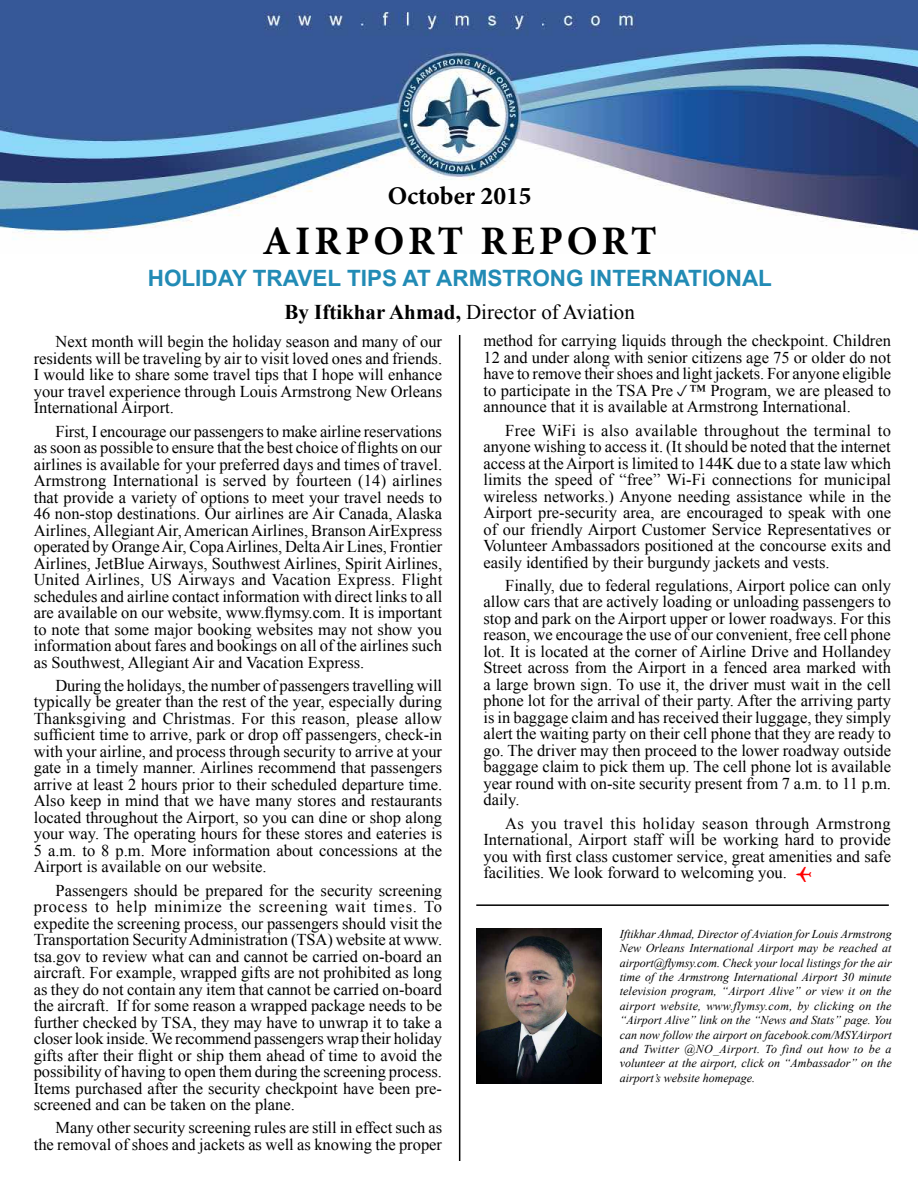
<style>
.page{position:relative;width:918px;height:1188px;background:#fff}
.page>*{position:absolute;margin:0;border:0;box-sizing:border-box;transform-origin:0 0}
.t1{font:700 40.5px "Minion Pro";letter-spacing:.1em;color:#000}
.t2{font:700 25.5px "Minion Pro";color:#000}
.t3{font:700 22.5px "Arial";color:#228bb5}
.t4{font:21px "Times New Roman";color:#000}
.t5{font:16.5px/16.5px "Times New Roman";color:#000;text-align:justify}
.t6{font:italic 12px/14.4px "Times New Roman";color:#000;text-align:justify}
.s1{font-weight:700}
</style>
<div class="page">
<img style="left:1px;top:0;width:917px;height:240px">
<hr style="left:459px;top:335px;width:1px;height:826px;background:#000">
<img style="left:477px;top:929px;width:125px;height:155px">
<hr style="left:476px;top:904px;width:413px;height:2px;background:#000">
<h2 class="t2" style="left:388px;top:178px;width:145px">October 2015</h2>
<h1 class="t1" style="left:262px;top:212px;width:396px">AIRPORT REPORT</h1>
<h3 class="t3" style="left:148px;top:263px;width:626px">HOLIDAY TRAVEL TIPS AT ARMSTRONG INTERNATIONAL</h3>
<p class="t4" style="left:285px;top:298px;width:352px"><span class="s1">By Iftikhar Ahmad,</span> Director of Aviation</p>
<p class="t5" style="left:34px;top:333px;width:410px;text-indent:22px">Next month will begin the holiday season and many of our residents will be traveling by air to visit loved ones and friends.<br>I would like to share some travel tips that I hope will enhance your travel experience through Louis Armstrong New Orleans International Airport.</p>
<p class="t5" style="left:34px;top:423px;width:410px;text-indent:22px">First, I encourage our passengers to make airline reservations as soon as possible to ensure that the best choice of flights on our airlines is available for your preferred days and times of travel.<br>Armstrong International is served by fourteen (14) airlines that provide a variety of options to meet your travel needs to 46 non-stop destinations. Our airlines are Air Canada, Alaska Airlines, Allegiant Air, American Airlines, Branson AirExpress operated by Orange Air, Copa Airlines, Delta Air Lines, Frontier Airlines, JetBlue Airways, Southwest Airlines, Spirit Airlines, United Airlines, US Airways and Vacation Express. Flight schedules and airline contact information with direct links to all are available on our website, www.flymsy.com. It is important to note that some major booking websites may not show you information about fares and bookings on all of the airlines such as Southwest, Allegiant Air and Vacation Express.</p>
<p class="t5" style="left:34px;top:677px;width:410px;text-indent:22px">During the holidays, the number of passengers travelling will typically be greater than the rest of the year, especially during Thanksgiving and Christmas. For this reason, please allow sufficient time to arrive, park or drop off passengers, check-in with your airline, and process through security to arrive at your gate in a timely manner. Airlines recommend that passengers arrive at least 2 hours prior to their scheduled departure time.<br>Also keep in mind that we have many stores and restaurants located throughout the Airport, so you can dine or shop along your way. The operating hours for these stores and eateries is 5 a.m. to 8 p.m. More information about concessions at the Airport is available on our website.</p>
<p class="t5" style="left:34px;top:882px;width:410px;text-indent:22px">Passengers should be prepared for the security screening process to help minimize the screening wait times. To expedite the screening process, our passengers should visit the Transportation Security Administration (TSA) website at www. tsa.gov to review what can and cannot be carried on-board an aircraft. For example, wrapped gifts are not prohibited as long as they do not contain any item that cannot be carried on-board the aircraft. If for some reason a wrapped package needs to be further checked by TSA, they may have to unwrap it to take a closer look inside. We recommend passengers wrap their holiday gifts after their flight or ship them ahead of time to avoid the possibility of having to open them during the screening process.<br>Items purchased after the security checkpoint have been pre&shy;screened and can be taken on the plane.</p>
<p class="t5" style="left:34px;top:1119px;width:410px;text-align:right">Many other security screening rules are still in effect such as the removal of shoes and jackets as well as knowing the proper</p>
<p class="t5" style="left:483px;top:332px;width:409px">method for carrying liquids through the checkpoint. Children 12 and under along with senior citizens age 75 or older do not have to remove their shoes and light jackets. For anyone eligible to participate in the TSA Pre ™ Program, we are pleased to announce that it is available at Armstrong International.</p>
<p class="t5" style="left:483px;top:422px;width:409px;text-indent:22px">Free WiFi is also available throughout the terminal to anyone wishing to access it. (It should be noted that the internet access at the Airport is limited to 144K due to a state law which limits the speed of “free” Wi-Fi connections for municipal wireless networks.) Anyone needing assistance while in the Airport pre-security area, are encouraged to speak with one of our friendly Airport Customer Service Representatives or Volunteer Ambassadors positioned at the concourse exits and easily identified by their burgundy jackets and vests.</p>
<p class="t5" style="left:483px;top:577px;width:409px;text-indent:22px">Finally, due to federal regulations, Airport police can only allow cars that are actively loading or unloading passengers to stop and park on the Airport upper or lower roadways. For this reason, we encourage the use of our convenient, free cell phone lot. It is located at the corner of Airline Drive and Hollandey Street across from the Airport in a fenced area marked with a large brown sign. To use it, the driver must wait in the cell phone lot for the arrival of their party. After the arriving party is in baggage claim and has received their luggage, they simply alert the waiting party on their cell phone that they are ready to go. The driver may then proceed to the lower roadway outside baggage claim to pick them up. The cell phone lot is available year round with on-site security present from 7 a.m. to 11 p.m. daily.</p>
<p class="t5" style="left:483px;top:815px;width:409px;text-indent:22px">As you travel this holiday season through Armstrong International, Airport staff will be working hard to provide you with first class customer service, great amenities and safe facilities. We look forward to welcoming you.</p>
<p class="t6" style="left:620px;top:926px;width:274px">Iftikhar Ahmad, Director of Aviation for Louis Armstrong New Orleans International Airport may be reached at airport@flymsy.com. Check your local listings for the air time of the Armstrong International Airport 30 minute television program, “Airport Alive” or view it on the airport website, www.flymsy.com, by clicking on the “Airport Alive” link on the “News and Stats” page. You can now follow the airport on facebook.com/MSYAirport and Twitter @NO_Airport. To find out how to be a volunteer at the airport, click on “Ambassador” on the airport’s website homepage.</p>
</div>
